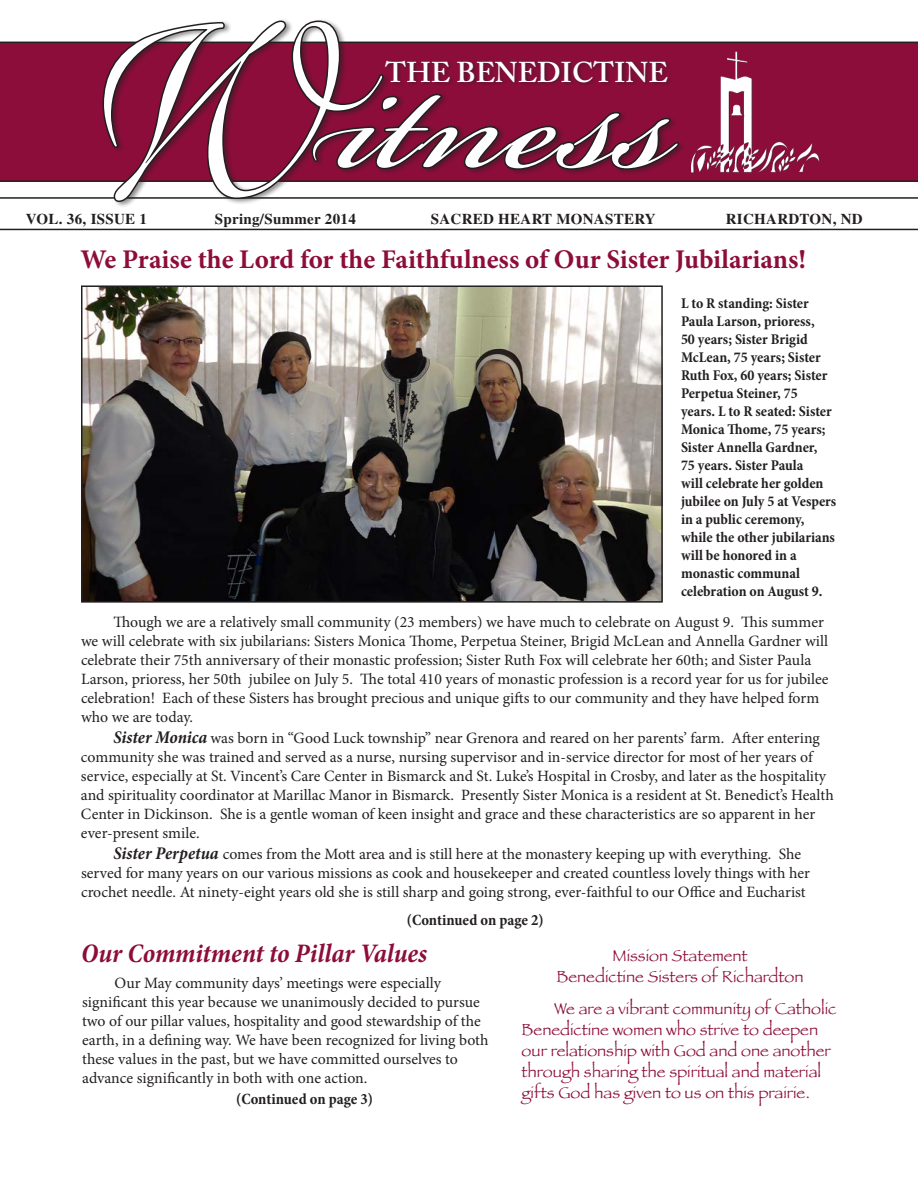
<style>
.page{position:relative;width:918px;height:1188px;background:#fff}
.page>*{position:absolute;margin:0;border:0;box-sizing:border-box;transform-origin:0 0}
.t1{font:249.3px "Wedding Script Bail";color:#fff;scale:.93 1}
.t2{font:226.8px "Bickham Script Pro";letter-spacing:.005em;color:#fff;scale:1.07 1}
.t3{font:600 28.5px "Adobe Caslon Pro";color:#fff}
.t4{font:700 27px "Minion Pro";color:#8d0d3a}
.t5{font:italic 700 condensed 27px "Minion Pro";letter-spacing:-.005em;color:#8d0d3a}
.t6{font:16.5px/21px "Papyrus";color:#8d0d3a;text-align:center}
.t7{font:15.75px/18.9px "Minion Pro";letter-spacing:-.005em;color:#231f20}
.t8{font:700 condensed 15.75px "Minion Pro";letter-spacing:-.005em;color:#231f20}
.t9{font:700 condensed 15px/18px "Minion Pro";color:#231f20}
.t10{font:700 15px "Times";letter-spacing:.02em;color:#231f20}
.s1{font-weight:700;font-style:italic;font-stretch:condensed;font-size:18px}
</style>
<div class="page">
<img style="left:84px;top:288px;width:576px;height:312px">
<div style="left:81px;top:285px;width:582px;height:318px;border:2px solid #231f20"></div>
<hr style="left:0;top:197px;width:918px;height:2px;background:#231f20">
<hr style="left:0;top:229px;width:918px;height:1px;background:#231f20">
<div style="left:0;top:42px;width:918px;height:140px;background:#8d0d3a"></div>
<img style="left:687px;top:50px;width:133px;height:124px">
<div style="left:102px;top:18px;width:584px;height:191px;background:#231f20;opacity:.5"></div>
<svg style="left:101px;top:19px;width:284px;height:184px"></svg>
<svg style="left:309px;top:92px;width:372px;height:79px;background:#6a1231"></svg>
<div style="left:384px;top:59px;width:289px;height:28px;background:#231f20;opacity:.6"></div>
<h1 class="t1" style="left:47px;top:-8px;width:296px">W</h1>
<p class="t10" style="left:215px;top:210px;width:143px">Spring/Summer 2014</p>
<p class="t10" style="left:431px;top:210px;width:226px">SACRED HEART MONASTERY</p>
<p class="t10" style="left:726px;top:210px;width:138px">RICHARDTON, ND</p>
<h3 class="t3" style="left:385px;top:56px;width:284px">THE BENEDICTINE</h3>
<h2 class="t2" style="left:315px;top:-45px;width:348px">itness</h2>
<p class="t10" style="left:26px;top:210px;width:123px">VOL. 36, ISSUE 1</p>
<h3 class="t4" style="left:80px;top:240px;width:727px">We Praise the Lord for the Faithfulness of Our Sister Jubilarians!</h3>
<p class="t9" style="left:681px;top:294px;width:157px">L to R standing: Sister<br>Paula Larson, prioress,<br>50 years; Sister Brigid<br>McLean, 75 years; Sister<br>Ruth Fox, 60 years; Sister<br>Perpetua Steiner, 75<br>years. L to R seated: Sister<br>Monica Thome, 75 years;<br>Sister Annella Gardner,<br>75 years. Sister Paula<br>will celebrate her golden jubilee on July 5 at Vespers in a public ceremony, while the other jubilarians will be honored in a monastic communal celebration on August 9.</p>
<p class="t7" style="left:81px;top:613px;width:749px;text-indent:32px">Though we are a relatively small community (23 members) we have much to celebrate on August 9. This summer we will celebrate with six jubilarians: Sisters Monica Thome, Perpetua Steiner, Brigid McLean and Annella Gardner will celebrate their 75th anniversary of their monastic profession; Sister Ruth Fox will celebrate her 60th; and Sister Paula Larson, prioress, her 50th jubilee on July 5. The total 410 years of monastic profession is a record year for us for jubilee celebration! Each of these Sisters has brought precious and unique gifts to our community and they have helped form who we are today.</p>
<p class="t7" style="left:81px;top:729px;width:754px;text-indent:32px"><span class="s1">Sister Monica</span> was born in “Good Luck township” near Grenora and reared on her parents’ farm. After entering community she was trained and served as a nurse, nursing supervisor and in-service director for most of her years of service, especially at St. Vincent’s Care Center in Bismarck and St. Luke’s Hospital in Crosby, and later as the hospitality and spirituality coordinator at Marillac Manor in Bismarck. Presently Sister Monica is a resident at St. Benedict’s Health Center in Dickinson. She is a gentle woman of keen insight and grace and these characteristics are so apparent in her ever-present smile.</p>
<p class="t7" style="left:81px;top:845px;width:730px;text-indent:32px"><span class="s1">Sister Perpetua</span> comes from the Mott area and is still here at the monastery keeping up with everything. She served for many years on our various missions as cook and housekeeper and created countless lovely things with her crochet needle. At ninety-eight years old she is still sharp and going strong, ever-faithful to our Office and Eucharist</p>
<p class="t8" style="left:407px;top:909px;width:138px">(Continued on page 2)</p>
<h3 class="t5" style="left:81px;top:934px;width:348px">Our Commitment to Pillar Values</h3>
<p class="t7" style="left:82px;top:974px;width:408px;text-indent:32px">Our May community days’ meetings were especially significant this year because we unanimously decided to pursue two of our pillar values, hospitality and good stewardship of the earth, in a defining way. We have been recognized for living both these values in the past, but we have committed ourselves to advance significantly in both with one action.</p>
<p class="t8" style="left:236px;top:1088px;width:138px">(Continued on page 3)</p>
<p class="t6" style="left:557px;top:945px;width:249px">Mission Statement<br>Benedictine Sisters of Richardton</p>
<p class="t6" style="left:522px;top:998px;width:316px;text-align:left;text-indent:32px">We are a vibrant community of Catholic Benedictine women who strive to deepen our relationship with God and one another through sharing the spiritual and material gifts God has given to us on this prairie.</p>
</div>
